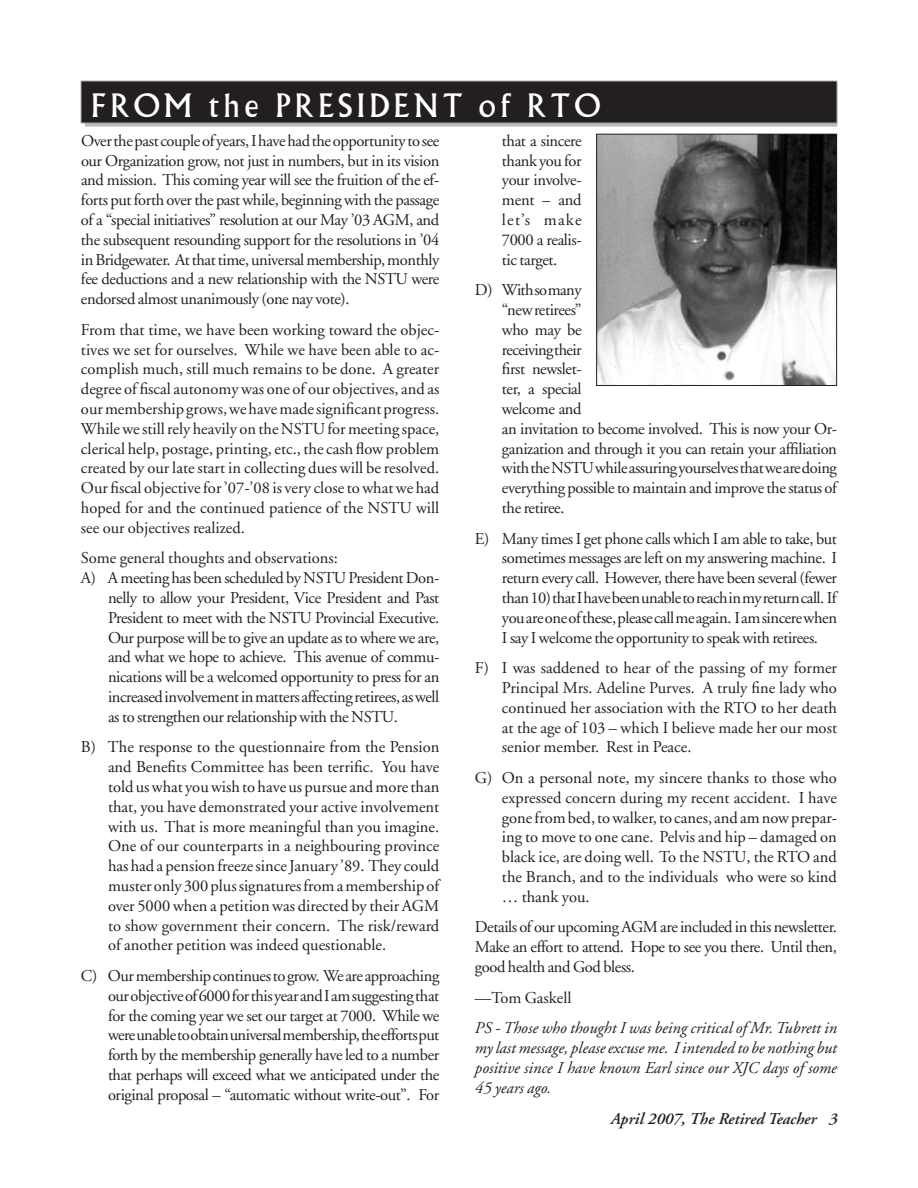
<style>
.page{position:relative;width:918px;height:1188px;background:#fff}
.page>*{position:absolute;margin:0;border:0;box-sizing:border-box;transform-origin:0 0}
.t1{font:31.5px "Albertus";letter-spacing:.13em;color:#fff}
.t2{font:16.5px/19.8px "Adobe Garamond";letter-spacing:-.025em;color:#231f20;text-align:justify}
.t3{font:italic 16.5px/19.8px "Adobe Garamond";color:#231f20;text-align:justify}
.t4{font:16.5px "Adobe Garamond";color:#231f20}
.t5{font:italic 600 16.5px "Adobe Garamond";color:#231f20}
</style>
<div class="page">
<div style="left:85px;top:85px;width:752px;height:41px;background:#a9aaad"></div>
<div style="left:85px;top:84px;width:752px;height:42px;border:1px solid #bcbdc0"></div>
<div style="left:81px;top:81px;width:756px;height:42px;background:#231f20"></div>
<div style="left:81px;top:81px;width:756px;height:42px;border:1px solid #808285"></div>
<img style="left:598px;top:136px;width:237px;height:248px">
<div style="left:596px;top:134px;width:241px;height:252px;border:1px solid #231f20"></div>
<h1 class="t1" style="left:91px;top:88px;width:511px">FROM the PRESIDENT of RTO</h1>
<p class="t2" style="left:81px;top:131px;width:360px">Over the past couple of years, I have had the opportunity to see our Organization grow, not just in numbers, but in its vision and mission. This coming year will see the fruition of the ef&shy;forts put forth over the past while, beginning with the passage of a “special initiatives” resolution at our May ’03 AGM, and the subsequent resounding support for the resolutions in ’04 in Bridgewater. At that time, universal membership, monthly fee deductions and a new relationship with the NSTU were endorsed almost unanimously (one nay vote).</p>
<p class="t2" style="left:81px;top:320px;width:360px">From that time, we have been working toward the objec&shy;tives we set for ourselves. While we have been able to ac&shy;complish much, still much remains to be done. A greater degree of fiscal autonomy was one of our objectives, and as our membership grows, we have made significant progress.<br>While we still rely heavily on the NSTU for meeting space, clerical help, postage, printing, etc., the cash flow problem created by our late start in collecting dues will be resolved.<br>Our fiscal objective for ’07-’08 is very close to what we had hoped for and the continued patience of the NSTU will see our objectives realized.</p>
<p class="t4" style="left:81px;top:549px;width:258px">Some general thoughts and observations:</p>
<p class="t2" style="left:81px;top:569px;width:360px">A) A meeting has been scheduled by NSTU President Don-</p>
<p class="t2" style="left:108px;top:588px;width:333px">nelly to allow your President, Vice President and Past</p>
<p class="t2" style="left:108px;top:608px;width:333px">President to meet with the NSTU Provincial Executive.</p>
<p class="t2" style="left:108px;top:628px;width:333px">Our purpose will be to give an update as to where we are,</p>
<p class="t2" style="left:108px;top:648px;width:333px">and what we hope to achieve. This avenue of commu-</p>
<p class="t2" style="left:108px;top:668px;width:333px">nications will be a welcomed opportunity to press for an</p>
<p class="t2" style="left:108px;top:687px;width:333px">increased involvement in matters affecting retirees, as well</p>
<p class="t2" style="left:108px;top:707px;width:291px">as to strengthen our relationship with the NSTU.</p>
<p class="t2" style="left:108px;top:738px;width:333px;text-indent:-27px">B) The response to the questionnaire from the Pension and Benefits Committee has been terrific. You have told us what you wish to have us pursue and more than that, you have demonstrated your active involvement with us. That is more meaningful than you imagine.<br>One of our counterparts in a neighbouring province has had a pension freeze since January ’89. They could muster only 300 plus signatures from a membership of over 5000 when a petition was directed by their AGM to show government their concern. The risk/reward of another petition was indeed questionable.</p>
<p class="t2" style="left:108px;top:966px;width:333px;text-indent:-27px">C) Our membership continues to grow. We are approaching our objective of 6000 for this year and I am suggesting that for the coming year we set our target at 7000. While we were unable to obtain universal membership, the efforts put forth by the membership generally have led to a number that perhaps will exceed what we anticipated under the original proposal – “automatic without write-out”. For</p>
<p class="t2" style="left:502px;top:131px;width:81px">that a sincere thank you for your involve&shy;ment – and let’s make 7000 a realis&shy;tic target.</p>
<p class="t2" style="left:502px;top:281px;width:337px;text-align:left;text-indent:-27px">D) With so many<br>“new retirees”<br>who may be<br>receiving their<br>first newslet-<br>ter, a special<br>welcome and<br>an invitation to become involved. This is now your Or&shy;ganization and through it you can retain your affiliation with the NSTU while assuring yourselves that we are doing everything possible to maintain and improve the status of the retiree.</p>
<p class="t2" style="left:502px;top:529px;width:337px;text-indent:-27px">E) Many times I get phone calls which I am able to take, but sometimes messages are left on my answering machine. I return every call. However, there have been several (fewer than 10) that I have been unable to reach in my return call. If you are one of these, please call me again. I am sincere when I say I welcome the opportunity to speak with retirees.</p>
<p class="t2" style="left:502px;top:659px;width:337px;text-indent:-27px">F) I was saddened to hear of the passing of my former Principal Mrs. Adeline Purves. A truly fine lady who continued her association with the RTO to her death at the age of 103 – which I believe made her our most senior member. Rest in Peace.</p>
<p class="t2" style="left:502px;top:768px;width:337px;text-indent:-27px">G) On a personal note, my sincere thanks to those who expressed concern during my recent accident. I have gone from bed, to walker, to canes, and am now prepar&shy;ing to move to one cane. Pelvis and hip – damaged on black ice, are doing well. To the NSTU, the RTO and the Branch, and to the individuals who were so kind … thank you.</p>
<p class="t2" style="left:475px;top:918px;width:364px">Details of our upcoming AGM are included in this newsletter.<br>Make an effort to attend. Hope to see you there. Until then, good health and God bless.</p>
<p class="t4" style="left:475px;top:989px;width:98px">—Tom Gaskell</p>
<p class="t3" style="left:475px;top:1019px;width:364px">PS - Those who thought I was being critical of Mr. Tubrett in my last message, please excuse me. I intended to be nothing but positive since I have known Earl since our XJC days of some 45 years ago.</p>
<p class="t5" style="left:611px;top:1110px;width:228px">April 2007, The Retired Teacher 3</p>
</div>
